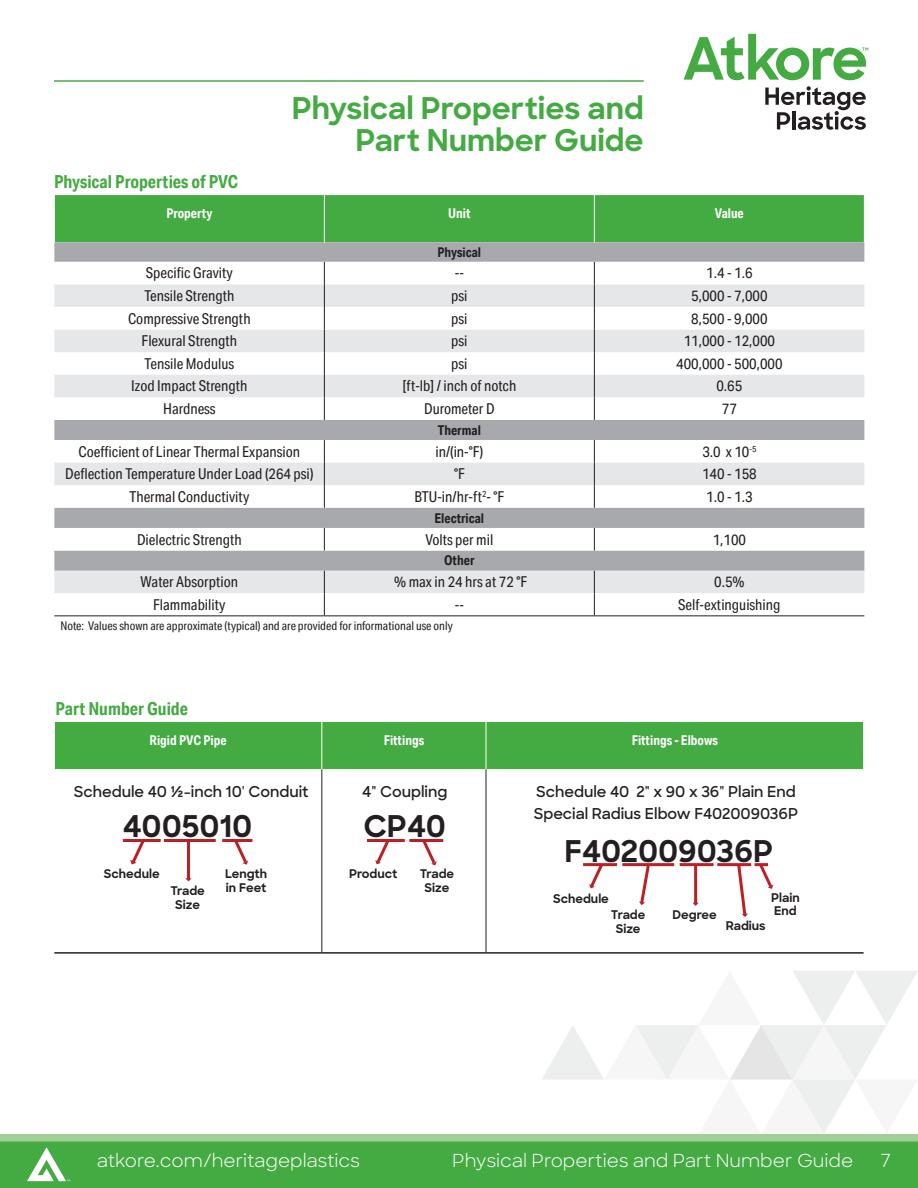
<style>
.page{position:relative;width:918px;height:1188px;background:#fff}
.page>*{position:absolute;margin:0;border:0;box-sizing:border-box;transform-origin:0 0}
.t1{font:700 30px/31.5px "Sharp Sans";color:#44aa42;text-align:right}
.t2{font:700 30px "Sharp Sans";letter-spacing:-.005em;color:#231f20}
.t3{font:18px "Sharp Sans";color:#fff}
.t4{font:700 18px "Aktiv Grotesk Cd";color:#44aa42}
.t5{font:15px "Aktiv Grotesk Cd";color:#231f20}
.t6{font:600 15px/21.5px "Sharp Sans";color:#231f20}
.t7{font:700 13.5px "Aktiv Grotesk Cd";color:#fff}
.t8{font:700 13.5px "Aktiv Grotesk Cd";color:#231f20}
.t9{font:700 12px/13.5px "Sharp Sans";color:#231f20;text-align:center}
.t10{font:12px "Aktiv Grotesk Cd";color:#231f20}
</style>
<div class="page">
<div style="left:0;top:1134px;width:918px;height:54px;background:#44aa42"></div>
<hr style="left:54px;top:80px;width:590px;height:2px;background:#44aa42">
<div style="left:0;top:1134px;width:918px;height:8px;background:#a3ce95"></div>
<svg style="left:27px;top:1147px;width:43px;height:34px"></svg>
<svg style="left:765px;top:86px;width:101px;height:44px"></svg>
<svg style="left:684px;top:34px;width:184px;height:46px"></svg>
<svg style="left:542px;top:971px;width:375px;height:163px"></svg>
<div style="left:55px;top:195px;width:809px;height:47px;background:#44aa42"></div>
<svg style="left:54px;top:242px;width:810px;height:20px;background:#a9abae"></svg>
<svg style="left:54px;top:284px;width:810px;height:287px"></svg>
<hr style="left:324px;top:195px;width:1px;height:47px;background:#fff">
<hr style="left:594px;top:195px;width:1px;height:47px;background:#fff">
<svg style="left:324px;top:262px;width:1px;height:158px"></svg>
<svg style="left:594px;top:262px;width:1px;height:158px"></svg>
<svg style="left:324px;top:440px;width:1px;height:68px"></svg>
<svg style="left:594px;top:440px;width:1px;height:68px"></svg>
<svg style="left:324px;top:528px;width:1px;height:23px"></svg>
<svg style="left:594px;top:528px;width:1px;height:23px"></svg>
<svg style="left:54px;top:571px;width:810px;height:45px"></svg>
<div style="left:55px;top:722px;width:808px;height:47px;background:#44aa42"></div>
<svg style="left:54px;top:769px;width:810px;height:183px"></svg>
<hr style="left:321px;top:722px;width:1px;height:47px;background:#fff">
<hr style="left:486px;top:722px;width:1px;height:47px;background:#fff">
<hr style="left:54px;top:952px;width:268px;height:2px;background:#231f20">
<hr style="left:322px;top:952px;width:164px;height:2px;background:#231f20">
<hr style="left:486px;top:952px;width:378px;height:2px;background:#231f20">
<hr style="left:322px;top:769px;width:1px;height:183px;background:#231f20">
<hr style="left:486px;top:769px;width:1px;height:183px;background:#231f20">
<hr style="left:123px;top:839px;width:38px;height:3px;background:#be1f24">
<hr style="left:164px;top:839px;width:52px;height:3px;background:#be1f24">
<hr style="left:222px;top:839px;width:30px;height:3px;background:#be1f24">
<svg style="left:129px;top:837px;width:18px;height:29px"></svg>
<hr style="left:187px;top:841px;width:3px;height:38px;background:#be1f24">
<svg style="left:185px;top:878px;width:7px;height:3px"></svg>
<svg style="left:232px;top:837px;width:17px;height:29px"></svg>
<hr style="left:367px;top:839px;width:38px;height:3px;background:#be1f24">
<hr style="left:409px;top:839px;width:34px;height:3px;background:#be1f24">
<svg style="left:374px;top:837px;width:18px;height:29px"></svg>
<svg style="left:420px;top:837px;width:18px;height:30px"></svg>
<hr style="left:583px;top:863px;width:34px;height:3px;background:#be1f24">
<hr style="left:622px;top:863px;width:52px;height:3px;background:#be1f24">
<hr style="left:680px;top:863px;width:34px;height:3px;background:#be1f24">
<hr style="left:717px;top:863px;width:34px;height:3px;background:#be1f24">
<svg style="left:638px;top:862px;width:14px;height:45px"></svg>
<hr style="left:694px;top:866px;width:3px;height:37px;background:#be1f24">
<svg style="left:692px;top:903px;width:7px;height:3px"></svg>
<svg style="left:588px;top:861px;width:18px;height:29px"></svg>
<svg style="left:755px;top:861px;width:20px;height:29px"></svg>
<svg style="left:735px;top:862px;width:13px;height:56px"></svg>
<p class="t4" style="left:54px;top:171px;width:186px">Physical Properties of PVC</p>
<h1 class="t1" style="left:292px;top:91px;width:353px">Physical Properties and<br>Part Number Guide</h1>
<p class="t7" style="left:166px;top:205px;width:48px">Property</p>
<p class="t7" style="left:448px;top:205px;width:24px">Unit</p>
<p class="t7" style="left:715px;top:205px;width:30px">Value</p>
<p class="t8" style="left:438px;top:244px;width:45px">Physical</p>
<p class="t5" style="left:146px;top:264px;width:88px">Specific Gravity</p>
<p class="t5" style="left:455px;top:264px;width:11px">--</p>
<p class="t5" style="left:706px;top:264px;width:48px">1.4 - 1.6</p>
<p class="t5" style="left:144px;top:287px;width:92px">Tensile Strength</p>
<p class="t5" style="left:451px;top:287px;width:18px">psi</p>
<p class="t5" style="left:691px;top:287px;width:78px">5,000 - 7,000</p>
<p class="t5" style="left:128px;top:309px;width:124px">Compressive Strength</p>
<p class="t5" style="left:451px;top:309px;width:18px">psi</p>
<p class="t5" style="left:691px;top:309px;width:78px">8,500 - 9,000</p>
<p class="t5" style="left:142px;top:332px;width:97px">Flexural Strength</p>
<p class="t5" style="left:451px;top:332px;width:18px">psi</p>
<p class="t5" style="left:684px;top:332px;width:93px">11,000 - 12,000</p>
<p class="t5" style="left:145px;top:355px;width:91px">Tensile Modulus</p>
<p class="t5" style="left:451px;top:355px;width:18px">psi</p>
<p class="t5" style="left:676px;top:355px;width:108px">400,000 - 500,000</p>
<p class="t5" style="left:131px;top:377px;width:118px">Izod Impact Strength</p>
<p class="t5" style="left:402px;top:377px;width:116px">[ft-lb] / inch of notch</p>
<p class="t5" style="left:716px;top:377px;width:27px">0.65</p>
<p class="t5" style="left:163px;top:400px;width:54px">Hardness</p>
<p class="t5" style="left:424px;top:400px;width:72px">Durometer D</p>
<p class="t5" style="left:722px;top:400px;width:16px">77</p>
<p class="t8" style="left:438px;top:422px;width:45px">Thermal</p>
<p class="t5" style="left:79px;top:443px;width:223px">Coefficient of Linear Thermal Expansion</p>
<p class="t5" style="left:435px;top:443px;width:49px">in/(in-°F)</p>
<p class="t5" style="left:702px;top:443px;width:56px">3.0 x 10<sup>-5</sup></p>
<p class="t5" style="left:65px;top:465px;width:250px">Deflection Temperature Under Load (264 psi)</p>
<p class="t5" style="left:454px;top:465px;width:12px">°F</p>
<p class="t5" style="left:702px;top:465px;width:56px">140 - 158</p>
<p class="t5" style="left:129px;top:488px;width:121px">Thermal Conductivity</p>
<p class="t5" style="left:414px;top:488px;width:91px">BTU-in/hr-ft<sup>2</sup>- °F</p>
<p class="t5" style="left:706px;top:488px;width:48px">1.0 - 1.3</p>
<p class="t8" style="left:435px;top:510px;width:51px">Electrical</p>
<p class="t5" style="left:137px;top:530px;width:106px">Dielectric Strength</p>
<p class="t5" style="left:425px;top:530px;width:70px">Volts per mil</p>
<p class="t5" style="left:713px;top:530px;width:35px">1,100</p>
<p class="t8" style="left:444px;top:552px;width:32px">Other</p>
<p class="t5" style="left:141px;top:573px;width:99px">Water Absorption</p>
<p class="t5" style="left:394px;top:573px;width:134px">% max in 24 hrs at 72 °F</p>
<p class="t5" style="left:714px;top:573px;width:32px">0.5%</p>
<p class="t5" style="left:153px;top:595px;width:74px">Flammability</p>
<p class="t5" style="left:455px;top:595px;width:11px">--</p>
<p class="t5" style="left:678px;top:595px;width:104px">Self-extinguishing</p>
<p class="t10" style="left:60px;top:619px;width:394px">Note: Values shown are approximate (typical) and are provided for informational use only</p>
<p class="t4" style="left:55px;top:698px;width:134px">Part Number Guide</p>
<p class="t7" style="left:150px;top:732px;width:79px">Rigid PVC Pipe</p>
<p class="t7" style="left:384px;top:732px;width:42px">Fittings</p>
<p class="t7" style="left:632px;top:732px;width:88px">Fittings - Elbows</p>
<p class="t6" style="left:74px;top:781px;width:236px">Schedule 40 ½-inch 10' Conduit</p>
<p class="t6" style="left:362px;top:781px;width:87px">4" Coupling</p>
<p class="t6" style="left:534px;top:781px;width:266px">Schedule 40 2" x 90 x 36" Plain End<br>Special Radius Elbow F402009036P</p>
<h1 class="t2" style="left:123px;top:804px;width:131px">4005010</h1>
<p class="t9" style="left:104px;top:867px;width:57px">Schedule</p>
<p class="t9" style="left:170px;top:884px;width:36px">Trade<br>Size</p>
<h1 class="t2" style="left:363px;top:804px;width:84px">CP40</h1>
<p class="t9" style="left:349px;top:867px;width:50px">Product</p>
<p class="t9" style="left:420px;top:867px;width:36px">Trade<br>Size</p>
<h1 class="t2" style="left:565px;top:828px;width:210px">F402009036P</h1>
<p class="t9" style="left:553px;top:891px;width:57px">Schedule</p>
<p class="t9" style="left:611px;top:908px;width:36px">Trade<br>Size</p>
<p class="t9" style="left:672px;top:908px;width:46px">Degree</p>
<p class="t9" style="left:225px;top:867px;width:44px;text-align:left">Length in Feet</p>
<p class="t9" style="left:771px;top:890px;width:30px;text-align:left">Plain<br>End</p>
<p class="t9" style="left:726px;top:918px;width:41px">Radius</p>
<p class="t3" style="left:97px;top:1148px;width:264px">atkore.com/heritageplastics</p>
<p class="t3" style="left:452px;top:1148px;width:402px">Physical Properties and Part Number Guide</p>
<p class="t3" style="left:880px;top:1148px;width:12px">7</p>
</div>
